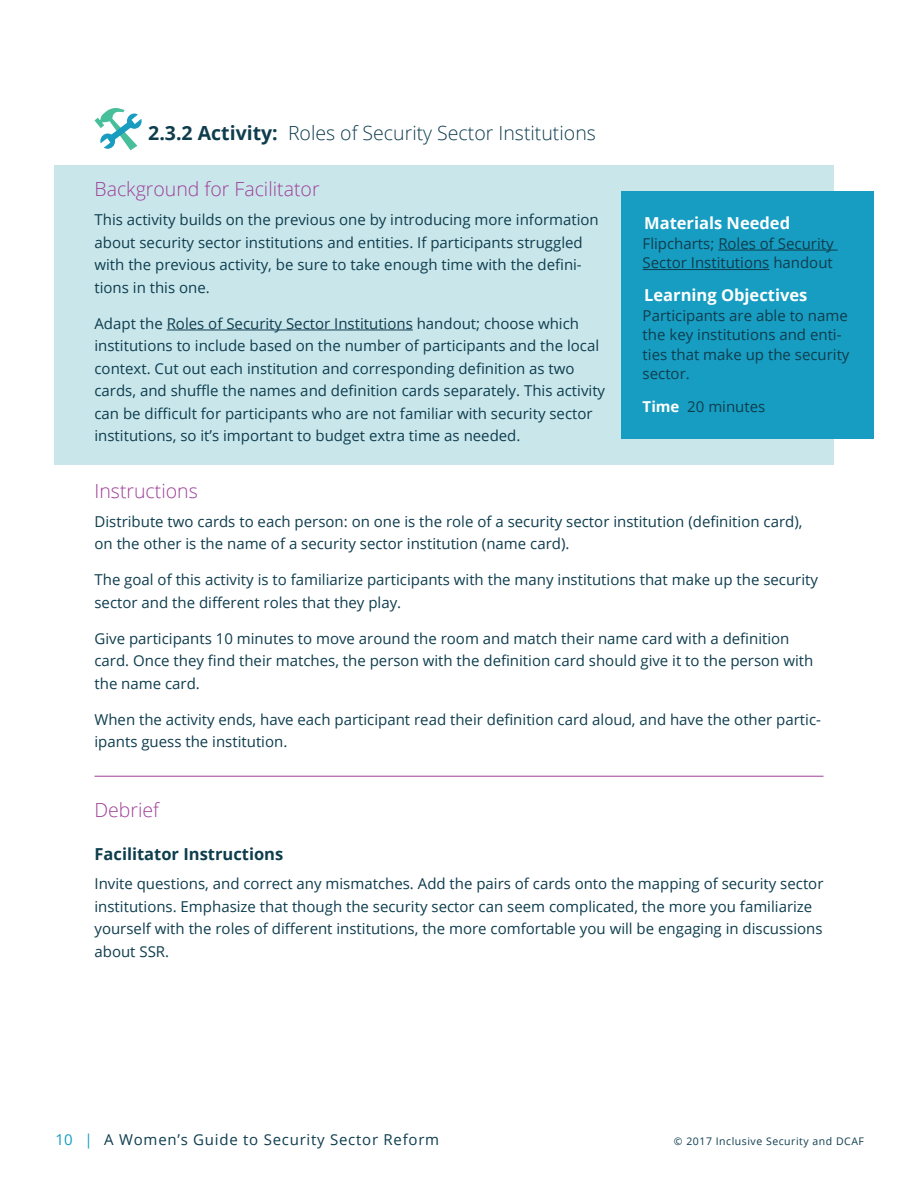
<style>
.page{position:relative;width:918px;height:1188px;background:#fff}
.page>*{position:absolute;margin:0;border:0;box-sizing:border-box;transform-origin:0 0}
.t1{font:300 19.5px "Open Sans";color:#0e3d4e}
.t2{font:300 19.5px "Open Sans";color:#9f4097}
.t3{font:700 16.5px "Open Sans";color:#fff}
.t4{font:700 16.5px "Open Sans";color:#0e3d4e}
.t5{font:15px/22.5px "Open Sans";color:#0e3d4e}
.t6{font:15px "Open Sans";letter-spacing:.05em;color:#0e3d4e}
.t7{font:10.5px "Open Sans";letter-spacing:.05em;color:#0e3d4e}
.s1{font-weight:700}
.s2{font-weight:700;color:#fff}
.s3{color:#179dc1}
</style>
<div class="page">
<div style="left:54px;top:165px;width:780px;height:299px;background:#c9e6eb"></div>
<div style="left:621px;top:191px;width:252px;height:247px;background:#179dc1"></div>
<hr style="left:718px;top:250px;width:120px;height:1px;background:#0e3d4e">
<hr style="left:643px;top:269px;width:126px;height:1px;background:#0e3d4e">
<hr style="left:167px;top:330px;width:246px;height:1px;background:#0e3d4e">
<hr style="left:94px;top:776px;width:730px;height:1px;background:#9f4097">
<svg style="left:94px;top:108px;width:48px;height:42px"></svg>
<h1 class="t1" style="left:148px;top:119px;width:449px"><span class="s1">2.3.2 Activity:</span> Roles of Security Sector Institutions</h1>
<h1 class="t2" style="left:95px;top:176px;width:227px">Background for Facilitator</h1>
<p class="t5" style="left:94px;top:208px;width:506px">This activity builds on the previous one by introducing more information about security sector institutions and entities. If participants struggled with the previous activity, be sure to take enough time with the defini&shy;tions in this one.</p>
<p class="t5" style="left:94px;top:312px;width:512px">Adapt the Roles of Security Sector Institutions handout; choose which institutions to include based on the number of participants and the local context. Cut out each institution and corresponding definition as two cards, and shuffle the names and definition cards separately. This activity can be difficult for participants who are not familiar with security sector institutions, so it’s important to budget extra time as needed.</p>
<h1 class="t2" style="left:94px;top:477px;width:105px">Instructions</h1>
<p class="t5" style="left:94px;top:510px;width:709px">Distribute two cards to each person: on one is the role of a security sector institution (definition card), on the other is the name of a security sector institution (name card).</p>
<p class="t5" style="left:94px;top:568px;width:725px">The goal of this activity is to familiarize participants with the many institutions that make up the security sector and the different roles that they play.</p>
<p class="t5" style="left:94px;top:627px;width:720px">Give participants 10 minutes to move around the room and match their name card with a definition card. Once they find their matches, the person with the definition card should give it to the person with the name card.</p>
<p class="t5" style="left:94px;top:708px;width:728px">When the activity ends, have each participant read their definition card aloud, and have the other partic&shy;ipants guess the institution.</p>
<p class="t3" style="left:644px;top:212px;width:148px">Materials Needed</p>
<p class="t5" style="left:643px;top:233px;width:193px;line-height:19.5px">Flipcharts; Roles of Security<br>Sector Institutions handout</p>
<p class="t3" style="left:644px;top:284px;width:165px">Learning Objectives</p>
<p class="t5" style="left:643px;top:305px;width:208px;line-height:19.5px">Participants are able to name the key institutions and enti&shy;ties that make up the security sector.</p>
<p class="t5" style="left:643px;top:395px;width:124px"><span class="s2">Time</span> 20 minutes</p>
<h1 class="t2" style="left:94px;top:797px;width:66px">Debrief</h1>
<p class="t4" style="left:94px;top:842px;width:190px">Facilitator Instructions</p>
<p class="t5" style="left:94px;top:872px;width:731px">Invite questions, and correct any mismatches. Add the pairs of cards onto the mapping of security sector institutions. Emphasize that though the security sector can seem complicated, the more you familiarize yourself with the roles of different institutions, the more comfortable you will be engaging in discussions about SSR.</p>
<p class="t6" style="left:56px;top:1130px;width:385px"><span class="s3">10 |</span> A Women’s Guide to Security Sector Reform</p>
<p class="t7" style="left:674px;top:1134px;width:192px">© 2017 Inclusive Security and DCAF</p>
</div>
